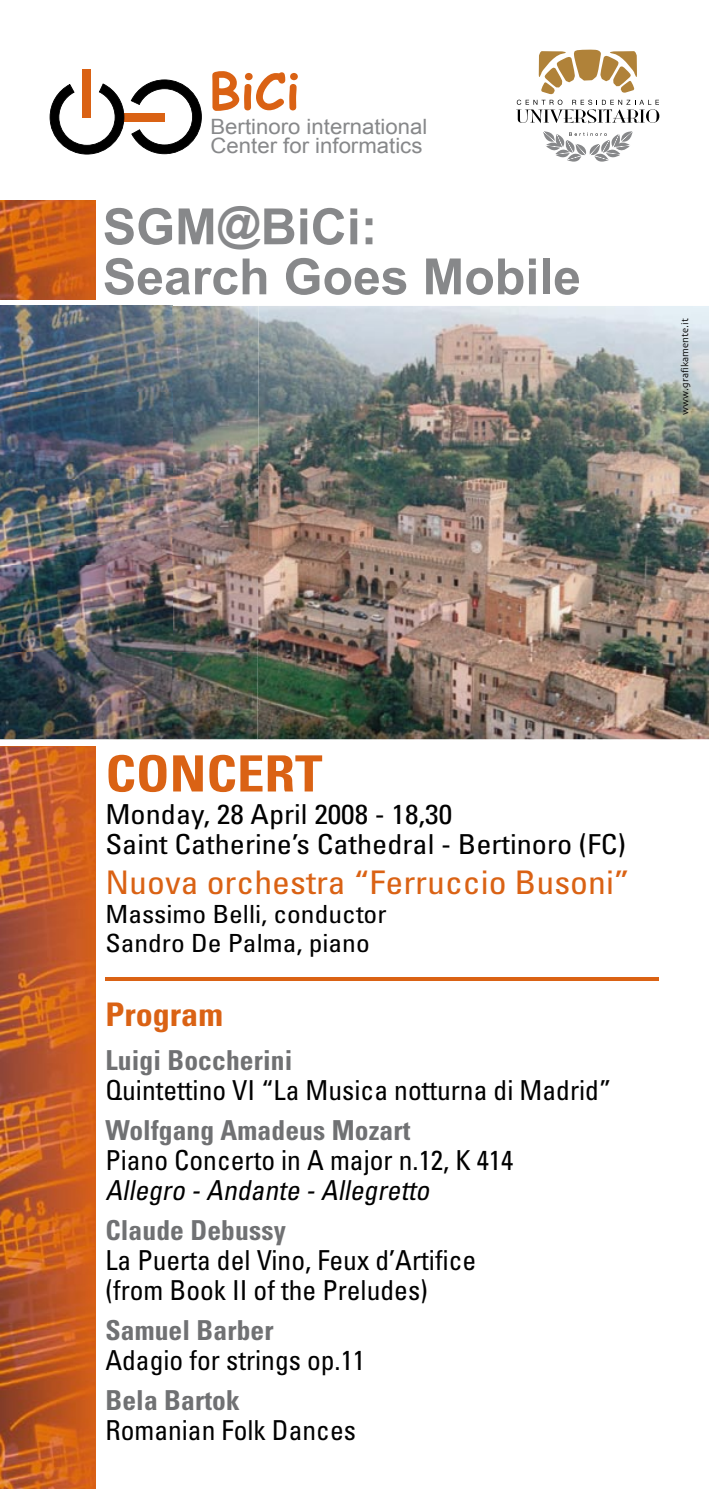
<style>
.page{position:relative;width:709px;height:1489px;background:#fff}
.page>*{position:absolute;margin:0;border:0;box-sizing:border-box;transform-origin:0 0}
.t1{font:700 50.25px "Comic Sans MS";color:#da6214}
.t2{font:700 50px/50px "Arial";color:#87888a}
.t3{font:700 condensed 50px "Univers";color:#da6214;scale:1.1 1}
.t4{font:condensed 32.5px "Univers";color:#da6214;scale:1.1 1}
.t5{font:700 condensed 32.5px "Univers";color:#da6214;scale:1.05 1}
.t6{font:condensed 27.5px/30px "Univers";color:#000}
.t7{font:700 condensed 27.5px "Univers";letter-spacing:.005em;color:#707173}
.t8{font:condensed 27.5px/30px "Univers";color:#000;scale:1.1 1}
.t9{font:italic condensed 27.5px "Univers";color:#000}
.t10{font:condensed 25px/28.8px "Univers";color:#000;scale:1.1 1}
.t11{font:21px/19px "Arial";color:#87888a;scale:1.05 1}
.t12{font:10px "Grafikafont";color:#000}
.s1{font-size:45px}
</style>
<div class="page">
<img style="left:258px;top:306px;width:451px;height:433px">
<svg style="left:516px;top:100px;width:143px;height:23px"></svg>
<svg style="left:538px;top:49px;width:99px;height:45px"></svg>
<svg style="left:543px;top:131px;width:89px;height:31px"></svg>
<hr style="left:105px;top:977px;width:554px;height:3px;background:#da6214">
<img style="left:0;top:306px;width:258px;height:433px">
<img style="left:0;top:200px;width:96px;height:99px">
<img style="left:0;top:746px;width:96px;height:742px">
<div style="left:116px;top:113px;width:49px;height:9px;background:#da6214"></div>
<svg style="left:131px;top:79px;width:71px;height:75px"></svg>
<div style="left:82px;top:69px;width:9px;height:48px;background:#da6214"></div>
<svg style="left:50px;top:83px;width:74px;height:71px"></svg>
<h1 class="t1" style="left:209px;top:54px;width:92px">BiCi</h1>
<p class="t11" style="left:210px;top:117px;width:208px">Bertinoro international<br>Center for informatics</p>
<h2 class="t2" style="left:103px;top:202px;width:479px">SGM<span class="s1">@</span>BiCi:<br>Search Goes Mobile</h2>
<p class="t12" style="left:679px;top:415px;width:98px;rotate:-90deg">www.grafikamente.it</p>
<h2 class="t3" style="left:105px;top:743px;width:199px">CONCERT</h2>
<p class="t8" style="left:105px;top:798px;width:475px">Monday, 28 April 2008 - 18,30<br>Saint Catherine’s Cathedral - Bertinoro (FC)</p>
<p class="t4" style="left:105px;top:861px;width:478px">Nuova orchestra “Ferruccio Busoni”</p>
<p class="t10" style="left:105px;top:899px;width:257px">Massimo Belli, conductor<br>Sandro De Palma, piano</p>
<p class="t5" style="left:105px;top:994px;width:113px">Program</p>
<p class="t7" style="left:105px;top:1042px;width:188px">Luigi Boccherini</p>
<p class="t6" style="left:105px;top:1074px;width:507px">Quintettino VI “La Musica notturna di Madrid”</p>
<p class="t7" style="left:105px;top:1112px;width:306px">Wolfgang Amadeus Mozart</p>
<p class="t6" style="left:105px;top:1144px;width:409px">Piano Concerto in A major n.12, K 414</p>
<p class="t9" style="left:105px;top:1172px;width:331px">Allegro -Andante -Allegretto</p>
<p class="t7" style="left:105px;top:1212px;width:182px">Claude Debussy</p>
<p class="t6" style="left:105px;top:1244px;width:372px">La Puerta del Vino, Feux d’Artifice (from Book II of the Preludes)</p>
<p class="t7" style="left:105px;top:1312px;width:170px">Samuel Barber</p>
<p class="t6" style="left:105px;top:1344px;width:261px">Adagio for strings op.11</p>
<p class="t7" style="left:105px;top:1382px;width:136px">Bela Bartok</p>
<p class="t6" style="left:105px;top:1414px;width:252px">Romanian Folk Dances</p>
</div>
